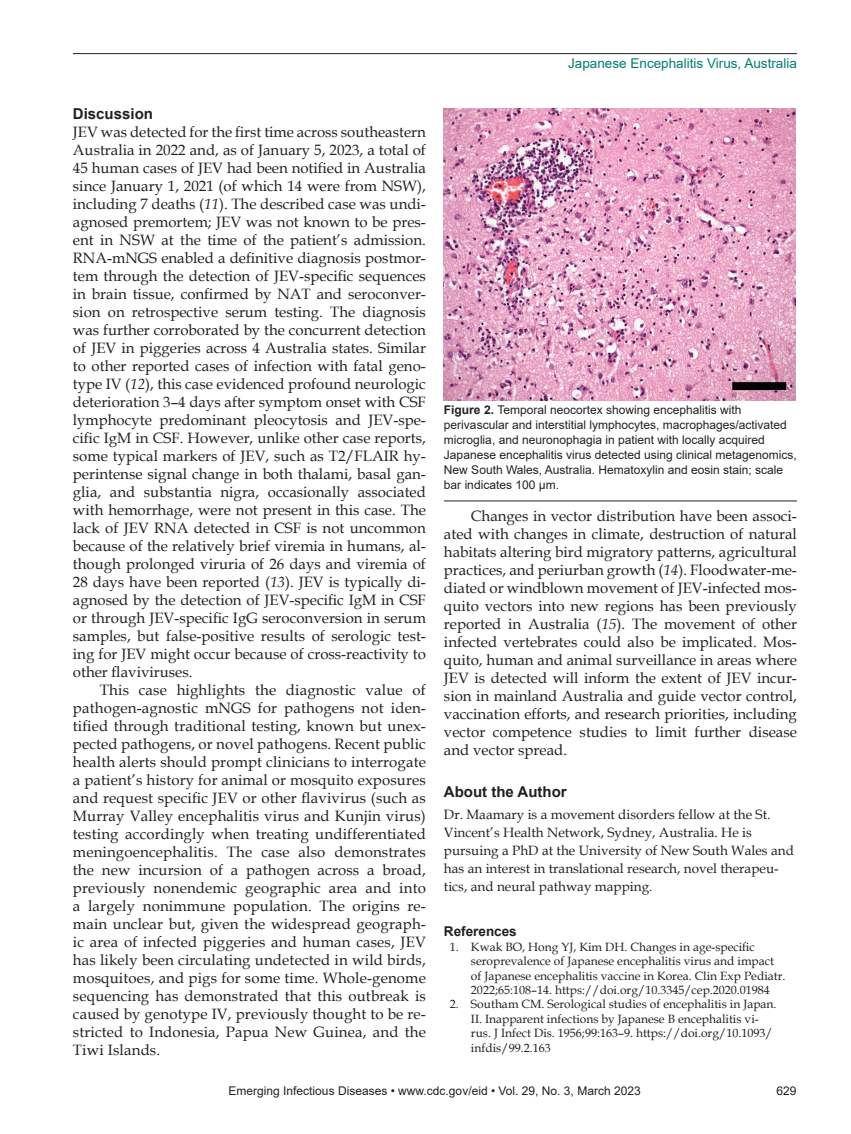
<style>
.page{position:relative;width:851px;height:1134px;background:#fff}
.page>*{position:absolute;margin:0;border:0;box-sizing:border-box;transform-origin:0 0}
.Body_Text{font:15px/18px "Book Antiqua";letter-spacing:.005em;color:#231f20;text-align:justify}
.BodyText2{font:15px/18px "Book Antiqua";color:#231f20;text-align:justify}
.Bio_Head{font:700 15px "Arial";color:#231f20}
.Bio{font:13.5px/18px "Book Antiqua";color:#231f20}
.t1{font:13.5px "Arial";color:#007d70}
.Ref_Title{font:700 13.5px "Arial";color:#231f20}
.References{font:12px/14.4px "Book Antiqua";color:#231f20}
.Figure_Legend{font:12px/15px "Arial";color:#231f20}
.s1{font-style:italic}
.s2{font-weight:700}
</style>
<div class="page">
<hr style="left:73px;top:53px;width:723px;height:1px;background:#231f20">
<img style="left:444px;top:108px;width:351px;height:293px">
<hr style="left:444px;top:501px;width:353px;height:1px;background:#231f20">
<p class="t1" style="left:568px;top:54px;width:230px">Japanese Encephalitis Virus, Australia</p>
<h1 class="Bio_Head" style="left:73px;top:103px;width:82px">Discussion</h1>
<p class="BodyText2" style="left:73px;top:122px;width:354px">JEV was detected for the first time across southeastern Australia in 2022 and, as of January 5, 2023, a total of 45 human cases of JEV had been notified in Australia since January 1, 2021 (of which 14 were from NSW), including 7 deaths (<span class="s1">11</span>). The described case was undi&shy;agnosed premortem; JEV was not known to be pres&shy;ent in NSW at the time of the patient’s admission.<br>RNA-mNGS enabled a definitive diagnosis postmor&shy;tem through the detection of JEV-specific sequences in brain tissue, confirmed by NAT and seroconver&shy;sion on retrospective serum testing. The diagnosis was further corroborated by the concurrent detection of JEV in piggeries across 4 Australia states. Similar to other reported cases of infection with fatal geno&shy;type IV (<span class="s1">12</span>), this case evidenced profound neurologic deterioration 3–4 days after symptom onset with CSF lymphocyte predominant pleocytosis and JEV-spe&shy;cific IgM in CSF. However, unlike other case reports, some typical markers of JEV, such as T2/FLAIR hy&shy;perintense signal change in both thalami, basal gan&shy;glia, and substantia nigra, occasionally associated with hemorrhage, were not present in this case. The lack of JEV RNA detected in CSF is not uncommon because of the relatively brief viremia in humans, al&shy;though prolonged viruria of 26 days and viremia of 28 days have been reported (<span class="s1">13</span>). JEV is typically di&shy;agnosed by the detection of JEV-specific IgM in CSF or through JEV-specific IgG seroconversion in serum samples, but false-positive results of serologic test&shy;ing for JEV might occur because of cross-reactivity to other flaviviruses.</p>
<p class="Body_Text" style="left:73px;top:680px;width:354px;text-indent:27px">This case highlights the diagnostic value of pathogen-agnostic mNGS for pathogens not iden&shy;tified through traditional testing, known but unex&shy;pected pathogens, or novel pathogens. Recent public health alerts should prompt clinicians to interrogate a patient’s history for animal or mosquito exposures and request specific JEV or other flavivirus (such as Murray Valley encephalitis virus and Kunjin virus) testing accordingly when treating undifferentiated meningoencephalitis. The case also demonstrates the new incursion of a pathogen across a broad, previously nonendemic geographic area and into a largely nonimmune population. The origins re&shy;main unclear but, given the widespread geograph&shy;ic area of infected piggeries and human cases, JEV has likely been circulating undetected in wild birds, mosquitoes, and pigs for some time. Whole-genome sequencing has demonstrated that this outbreak is caused by genotype IV, previously thought to be re&shy;stricted to Indonesia, Papua New Guinea, and the Tiwi Islands.</p>
<p class="Figure_Legend" style="left:444px;top:402px;width:354px"><span class="s2">Figure 2.</span> Temporal neocortex showing encephalitis with perivascular and interstitial lymphocytes, macrophages/activated microglia, and neuronophagia in patient with locally acquired Japanese encephalitis virus detected using clinical metagenomics, New South Wales, Australia. Hematoxylin and eosin stain; scale bar indicates 100 µm.</p>
<p class="Body_Text" style="left:444px;top:506px;width:354px;text-indent:27px">Changes in vector distribution have been associ&shy;ated with changes in climate, destruction of natural habitats altering bird migratory patterns, agricultural practices, and periurban growth (<span class="s1">14</span>). Floodwater-me&shy;diated or windblown movement of JEV-infected mos&shy;quito vectors into new regions has been previously reported in Australia (<span class="s1">15</span>). The movement of other infected vertebrates could also be implicated. Mos&shy;quito, human and animal surveillance in areas where JEV is detected will inform the extent of JEV incur&shy;sion in mainland Australia and guide vector control, vaccination efforts, and research priorities, including vector competence studies to limit further disease and vector spread.</p>
<p class="Bio_Head" style="left:444px;top:781px;width:124px">About the Author</p>
<p class="Bio" style="left:444px;top:805px;width:351px">Dr. Maamary is a movement disorders fellow at the St.<br>Vincent’s Health Network, Sydney, Australia. He is pursuing a PhD at the University of New South Wales and has an interest in translational research, novel therapeu&shy;tics, and neural pathway mapping.</p>
<p class="Ref_Title" style="left:444px;top:922px;width:74px">References</p>
<p class="References" style="left:471px;top:939px;width:316px;text-indent:-21px">1. Kwak BO, Hong YJ, Kim DH. Changes in age-specific seroprevalence of Japanese encephalitis virus and impact of Japanese encephalitis vaccine in Korea. Clin Exp Pediatr.<br>2022;65:108–14. https://doi.org/10.3345/cep.2020.01984</p>
<p class="References" style="left:471px;top:997px;width:307px;text-indent:-21px">2. Southam CM. Serological studies of encephalitis in Japan.<br>II. Inapparent infections by Japanese B encephalitis vi&shy;rus. J Infect Dis. 1956;99:163–9. https://doi.org/10.1093/ infdis/99.2.163</p>
<p class="Figure_Legend" style="left:228px;top:1084px;width:413px">Emerging Infectious Diseases • www.cdc.gov/eid • Vol. 29, No. 3, March 2023</p>
<p class="Figure_Legend" style="left:776px;top:1084px;width:22px">629</p>
</div>
